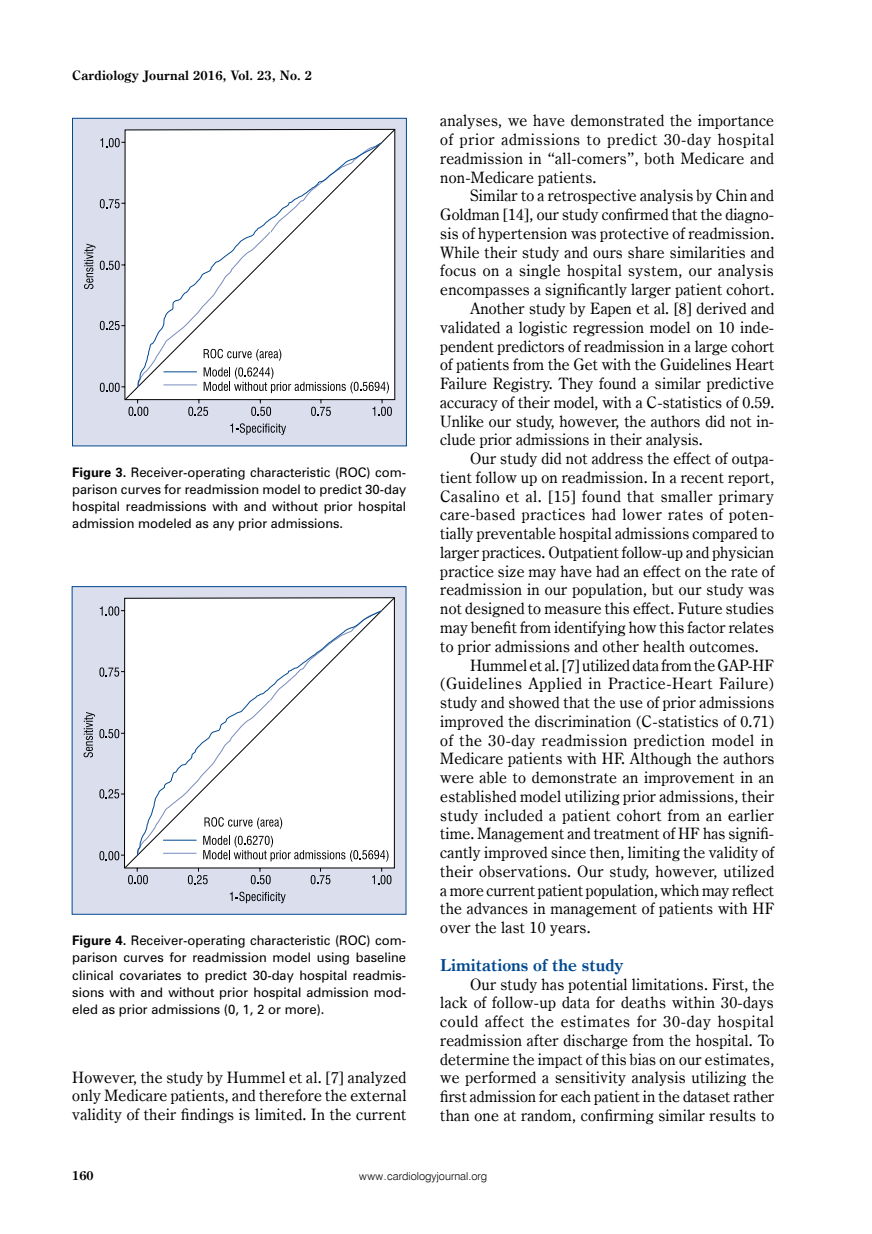
<style>
.page{position:relative;width:872px;height:1234px;background:#fff}
.page>*{position:absolute;margin:0;border:0;box-sizing:border-box;transform-origin:0 0}
._06_-_Śródtytuł_-_2{font:700 16.5px "Century Oldst EU";color:#004990}
._08_-_Tekst{font:15.75px/18.8px "Century Oldst EU";letter-spacing:.015em;color:#000;text-align:justify}
.t1{font:700 13.05px "Century Oldst EU";letter-spacing:.015em;color:#000}
.t2{font:700 12.75px "Century Oldst EU";color:#000}
._15_-_Rycina_-_podpi{font:12px/17.2px "Zurich PL";color:#000;text-align:justify}
.t3{font:10.95px "Swis 721 Lt EU";color:#000}
.s1{font-weight:700}
</style>
<div class="page">
<div style="left:72px;top:586px;width:334px;height:328px;background:#dbdeed"></div>
<svg style="left:121px;top:597px;width:274px;height:275px"></svg>
<svg style="left:128px;top:875px;width:20px;height:9px"></svg>
<svg style="left:188px;top:875px;width:20px;height:9px"></svg>
<svg style="left:251px;top:875px;width:20px;height:9px"></svg>
<svg style="left:230px;top:891px;width:56px;height:12px"></svg>
<svg style="left:311px;top:875px;width:19px;height:9px"></svg>
<svg style="left:372px;top:875px;width:19px;height:9px"></svg>
<svg style="left:99px;top:851px;width:20px;height:9px"></svg>
<svg style="left:99px;top:789px;width:20px;height:9px"></svg>
<svg style="left:84px;top:712px;width:35px;height:45px"></svg>
<svg style="left:99px;top:667px;width:20px;height:9px"></svg>
<svg style="left:100px;top:606px;width:19px;height:9px"></svg>
<svg style="left:125px;top:597px;width:270px;height:270px;background:#f0f0f1"></svg>
<div style="left:136px;top:610px;width:246px;height:245px;background:#fff"></div>
<div style="left:72px;top:118px;width:334px;height:328px;background:#dbdeed"></div>
<div style="left:72px;top:118px;width:335px;height:328px;border:1px solid #004990"></div>
<svg style="left:121px;top:128px;width:274px;height:276px"></svg>
<svg style="left:128px;top:406px;width:20px;height:10px"></svg>
<svg style="left:188px;top:406px;width:20px;height:10px"></svg>
<svg style="left:251px;top:406px;width:20px;height:10px"></svg>
<svg style="left:230px;top:423px;width:56px;height:12px"></svg>
<svg style="left:311px;top:406px;width:20px;height:10px"></svg>
<svg style="left:372px;top:406px;width:20px;height:10px"></svg>
<svg style="left:100px;top:382px;width:20px;height:10px"></svg>
<svg style="left:100px;top:321px;width:20px;height:9px"></svg>
<svg style="left:84px;top:243px;width:36px;height:46px"></svg>
<svg style="left:100px;top:199px;width:20px;height:9px"></svg>
<svg style="left:100px;top:138px;width:20px;height:9px"></svg>
<svg style="left:125px;top:129px;width:270px;height:270px;background:#ececec"></svg>
<div style="left:137px;top:142px;width:245px;height:245px;background:#fff"></div>
<p class="t1" style="left:72px;top:67px;width:241px">Cardiology Journal 2016, Vol. 23, No. 2</p>
<p class="_15_-_Rycina_-_podpi" style="left:72px;top:463px;width:335px"><span class="s1">Figure 3.</span> Receiver-operating characteristic (ROC) com&shy;parison curves for readmission model to predict 30-day hospital readmissions with and without prior hospital admission modeled as any prior admissions.</p>
<p class="_15_-_Rycina_-_podpi" style="left:72px;top:931px;width:335px"><span class="s1">Figure 4.</span> Receiver-operating characteristic (ROC) com&shy;parison curves for readmission model using baseline clinical covariates to predict 30-day hospital readmis&shy;sions with and without prior hospital admission mod&shy;eled as prior admissions (0, 1, 2 or more).</p>
<p class="_08_-_Tekst" style="left:72px;top:1067px;width:336px">However, the study by Hummel et al. [7] analyzed only Medicare patients, and therefore the external validity of their findings is limited. In the current</p>
<p class="_08_-_Tekst" style="left:440px;top:112px;width:335px">analyses, we have demonstrated the importance of prior admissions to predict 30-day hospital readmission in “all-comers”, both Medicare and non-Medicare patients.</p>
<p class="_08_-_Tekst" style="left:440px;top:187px;width:336px;text-indent:30px">Similar to a retrospective analysis by Chin and Goldman [14], our study confirmed that the diagno&shy;sis of hypertension was protective of readmission.<br>While their study and ours share similarities and focus on a single hospital system, our analysis encompasses a significantly larger patient cohort.</p>
<p class="_08_-_Tekst" style="left:440px;top:299px;width:335px;text-indent:30px">Another study by Eapen et al. [8] derived and validated a logistic regression model on 10 inde&shy;pendent predictors of readmission in a large cohort of patients from the Get with the Guidelines Heart Failure Registry. They found a similar predictive accuracy of their model, with a C-statistics of 0.59.<br>Unlike our study, however, the authors did not in&shy;clude prior admissions in their analysis.</p>
<p class="_08_-_Tekst" style="left:440px;top:449px;width:336px;text-indent:30px">Our study did not address the effect of outpa&shy;tient follow up on readmission. In a recent report, Casalino et al. [15] found that smaller primary care-based practices had lower rates of poten&shy;tially preventable hospital admissions compared to larger practices. Outpatient follow-up and physician practice size may have had an effect on the rate of readmission in our population, but our study was not designed to measure this effect. Future studies may benefit from identifying how this factor relates to prior admissions and other health outcomes.</p>
<p class="_08_-_Tekst" style="left:440px;top:655px;width:336px;text-indent:30px">Hummel et al. [7] utilized data from the GAP-HF (Guidelines Applied in Practice-Heart Failure) study and showed that the use of prior admissions improved the discrimination (C-statistics of 0.71) of the 30-day readmission prediction model in Medicare patients with HF. Although the authors were able to demonstrate an improvement in an established model utilizing prior admissions, their study included a patient cohort from an earlier time. Management and treatment of HF has signifi&shy;cantly improved since then, limiting the validity of their observations. Our study, however, utilized a more current patient population, which may reflect the advances in management of patients with HF over the last 10 years.</p>
<p class="_06_-_Śródtytuł_-_2" style="left:440px;top:954px;width:185px">Limitations of the study</p>
<p class="_08_-_Tekst" style="left:440px;top:974px;width:335px;text-indent:30px">Our study has potential limitations. First, the lack of follow-up data for deaths within 30-days could affect the estimates for 30-day hospital readmission after discharge from the hospital. To determine the impact of this bias on our estimates, we performed a sensitivity analysis utilizing the first admission for each patient in the dataset rather than one at random, confirming similar results to</p>
<p class="t2" style="left:72px;top:1167px;width:23px">160</p>
<p class="t3" style="left:359px;top:1169px;width:129px">www.cardiologyjournal.org</p>
</div>
